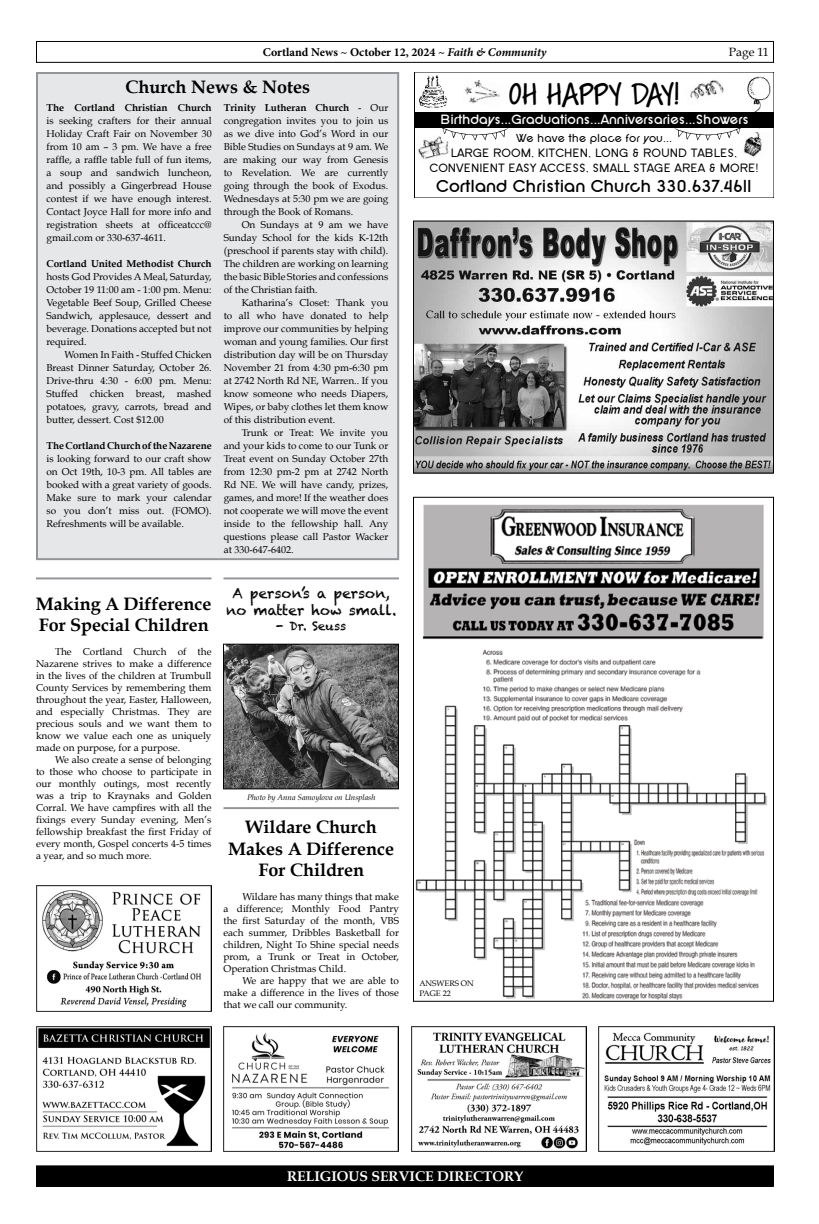
<style>
.page{position:relative;width:819px;height:1224px;background:#fff}
.page>*{position:absolute;margin:0;border:0;box-sizing:border-box;transform-origin:0 0}
.t1{font:700 30px "Throw My Hands Upinthe Air";color:#000}
.t2{font:700 18px/21.6px "Book Antiqua";color:#000}
.t3{font:700 18px "SF New Republic";color:#000}
.t4{font:700 14px "SF New Republic";color:#fff}
.t5{font:14px/16.8px "Chalkduster";letter-spacing:-.005em;color:#000;text-align:center}
.t6{font:700 14px "Book Antiqua";color:#fff}
.t7{font:12.5px/15px "SF New Republic";color:#000;text-align:center}
.t8{font:700 12px "Minion Pro";color:#000}
.t9{font:12px "SF New Republic";color:#000}
.t10{font:12px "Chalkduster";color:#000}
.t11{font:12px "Book Antiqua";color:#000}
.t12{font:10px/13px "Book Antiqua";color:#000;text-align:justify}
.t13{font:700 10px "Book Antiqua";color:#000}
.t14{font:italic 8px "Book Antiqua";color:#000}
.t15{font:8px "Book Antiqua";color:#000}
.s1{font-style:italic}
.s2{font-weight:700}
</style>
<div class="page">
<div style="left:36px;top:41px;width:738px;height:22px;border:1px solid #000"></div>
<div style="left:36px;top:1166px;width:738px;height:20px;background:#000"></div>
<div style="left:36px;top:1165px;width:738px;height:22px;border:1px solid #000"></div>
<div style="left:36px;top:72px;width:363px;height:488px;background:#e6e7e8;border:2px solid #939598"></div>
<img style="left:415px;top:504px;width:352px;height:496px">
<img style="left:36px;top:886px;width:175px;height:126px">
<img style="left:418px;top:136px;width:31px;height:23px">
<img style="left:743px;top:132px;width:19px;height:25px">
<img style="left:747px;top:76px;width:24px;height:53px">
<div style="left:414px;top:112px;width:360px;height:16px;background:#000"></div>
<svg style="left:675px;top:128px;width:66px;height:13px"></svg>
<svg style="left:440px;top:128px;width:68px;height:13px"></svg>
<img style="left:419px;top:75px;width:29px;height:33px">
<img style="left:465px;top:80px;width:35px;height:24px">
<img style="left:690px;top:80px;width:34px;height:19px">
<img style="left:36px;top:1026px;width:175px;height:126px">
<img style="left:411px;top:1026px;width:175px;height:126px">
<img style="left:599px;top:1026px;width:175px;height:126px">
<img style="left:224px;top:1026px;width:175px;height:126px">
<img style="left:415px;top:223px;width:357px;height:249px">
<div style="left:413px;top:221px;width:361px;height:253px;border:1px solid #000"></div>
<hr style="left:36px;top:577px;width:176px;height:2px;background:#939598">
<hr style="left:224px;top:577px;width:175px;height:2px;background:#939598">
<img style="left:225px;top:646px;width:172px;height:141px">
<div style="left:223px;top:644px;width:176px;height:145px;border:1px solid #000"></div>
<hr style="left:224px;top:807px;width:175px;height:2px;background:#939598">
<p class="t8" style="left:263px;top:44px;width:285px">Cortland News ~ October 12, 2024 ~ <span class="s1">Faith &amp; Community</span></p>
<p class="t11" style="left:729px;top:44px;width:42px">Page 11</p>
<h2 class="t2" style="left:126px;top:76px;width:186px">Church News &amp; Notes</h2>
<p class="t13" style="left:46px;top:102px;width:167px">The Cortland Christian Church</p>
<p class="t12" style="left:46px;top:115px;width:167px">is seeking crafters for their annual Holiday Craft Fair on November 30 from 10 am – 3 pm. We have a free raffle, a raffle table full of fun items, a soup and sandwich luncheon, and possibly a Gingerbread House contest if we have enough interest.<br>Contact Joyce Hall for more info and registration sheets at officeatccc@ gmail.com or 330-637-4611.</p>
<p class="t13" style="left:46px;top:258px;width:167px">Cortland United Methodist Church</p>
<p class="t12" style="left:46px;top:271px;width:167px">hosts God Provides A Meal, Saturday, October 19 11:00 am - 1:00 pm. Menu:<br>Vegetable Beef Soup, Grilled Cheese Sandwich, applesauce, dessert and beverage. Donations accepted but not required.</p>
<p class="t12" style="left:46px;top:349px;width:167px;text-indent:18px">Women In Faith - Stuffed Chicken Breast Dinner Saturday, October 26.<br>Drive-thru 4:30 - 6:00 pm. Menu:<br>Stuffed chicken breast, mashed potatoes, gravy, carrots, bread and butter, dessert. Cost $12.00</p>
<p class="t13" style="left:46px;top:440px;width:167px">The Cortland Church of the Nazarene</p>
<p class="t12" style="left:46px;top:453px;width:167px">is looking forward to our craft show on Oct 19th, 10-3 pm. All tables are booked with a great variety of goods.<br>Make sure to mark your calendar so you don’t miss out. (FOMO).<br>Refreshments will be available.</p>
<p class="t12" style="left:224px;top:102px;width:166px"><span class="s2">Trinity Lutheran Church</span> - Our congregation invites you to join us as we dive into God’s Word in our Bible Studies on Sundays at 9 am. We are making our way from Genesis to Revelation. We are currently going through the book of Exodus.<br>Wednesdays at 5:30 pm we are going through the Book of Romans.</p>
<p class="t12" style="left:224px;top:219px;width:166px;text-indent:18px">On Sundays at 9 am we have Sunday School for the kids K-12th (preschool if parents stay with child).<br>The children are working on learning the basic Bible Stories and confessions of the Christian faith.</p>
<p class="t12" style="left:224px;top:297px;width:166px;text-indent:18px">Katharina’s Closet: Thank you to all who have donated to help improve our communities by helping woman and young families. Our first distribution day will be on Thursday November 21 from 4:30 pm-6:30 pm at 2742 North Rd NE, Warren.. If you know someone who needs Diapers, Wipes, or baby clothes let them know of this distribution event.</p>
<p class="t12" style="left:224px;top:427px;width:166px;text-indent:18px">Trunk or Treat: We invite you and your kids to come to our Tunk or Treat event on Sunday October 27th from 12:30 pm-2 pm at 2742 North Rd NE. We will have candy, prizes, games, and more! If the weather does not cooperate we will move the event inside to the fellowship hall. Any questions please call Pastor Wacker at 330-647-6402.</p>
<h2 class="t2" style="left:36px;top:593px;width:177px">Making A Difference<br>For Special Children</h2>
<p class="t12" style="left:36px;top:646px;width:177px;line-height:12px;text-indent:19px">The Cortland Church of the Nazarene strives to make a difference in the lives of the children at Trumbull County Services by remembering them throughout the year, Easter, Halloween, and especially Christmas. They are precious souls and we want them to know we value each one as uniquely made on purpose, for a purpose.</p>
<p class="t12" style="left:36px;top:754px;width:177px;line-height:12px;text-indent:19px">We also create a sense of belonging to those who choose to participate in our monthly outings, most recently was a trip to Kraynaks and Golden Corral. We have campfires with all the fixings every Sunday evening, Men’s fellowship breakfast the first Friday of every month, Gospel concerts 4-5 times a year, and so much more.</p>
<h3 class="t5" style="left:227px;top:585px;width:172px">A person’s a person, no matter how small.</h3>
<p class="t10" style="left:276px;top:618px;width:71px">- Dr. Seuss</p>
<p class="t14" style="left:247px;top:793px;width:130px">Photo by Anna Samoylova on Unsplash</p>
<h2 class="t2" style="left:228px;top:816px;width:167px;text-align:center">Wildare Church<br>Makes A Difference<br>For Children</h2>
<p class="t12" style="left:224px;top:891px;width:177px;line-height:12px;text-indent:19px">Wildare has many things that make a difference; Monthly Food Pantry the first Saturday of the month, VBS each summer, Dribbles Basketball for children, Night To Shine special needs prom, a Trunk or Treat in October, Operation Christmas Child.</p>
<p class="t12" style="left:224px;top:975px;width:177px;line-height:12px;text-indent:19px">We are happy that we are able to make a difference in the lives of those that we call our community.</p>
<h1 class="t1" style="left:509px;top:75px;width:171px">OH HAPPY DAY!</h1>
<h3 class="t4" style="left:440px;top:112px;width:310px">Birthdays...Graduations...Anniversaries...Showers</h3>
<p class="t9" style="left:516px;top:131px;width:157px">We have the place for you...</p>
<p class="t7" style="left:429px;top:145px;width:331px">LARGE ROOM, KITCHEN, LONG &amp; ROUND TABLES,<br>CONVENIENT EASY ACCESS, SMALL STAGE AREA &amp; MORE!</p>
<h2 class="t3" style="left:436px;top:176px;width:317px">Cortland Christian Church 330.637.4611</h2>
<p class="t15" style="left:419px;top:979px;width:7px">answers</p>
<p class="t15" style="left:461px;top:979px;width:8px">on</p>
<p class="t15" style="left:419px;top:988px;width:7px">page</p>
<p class="t15" style="left:443px;top:988px;width:9px">22</p>
<h3 class="t6" style="left:287px;top:1168px;width:238px">RELIGIOUS SERVICE DIRECTORY</h3>
</div>
